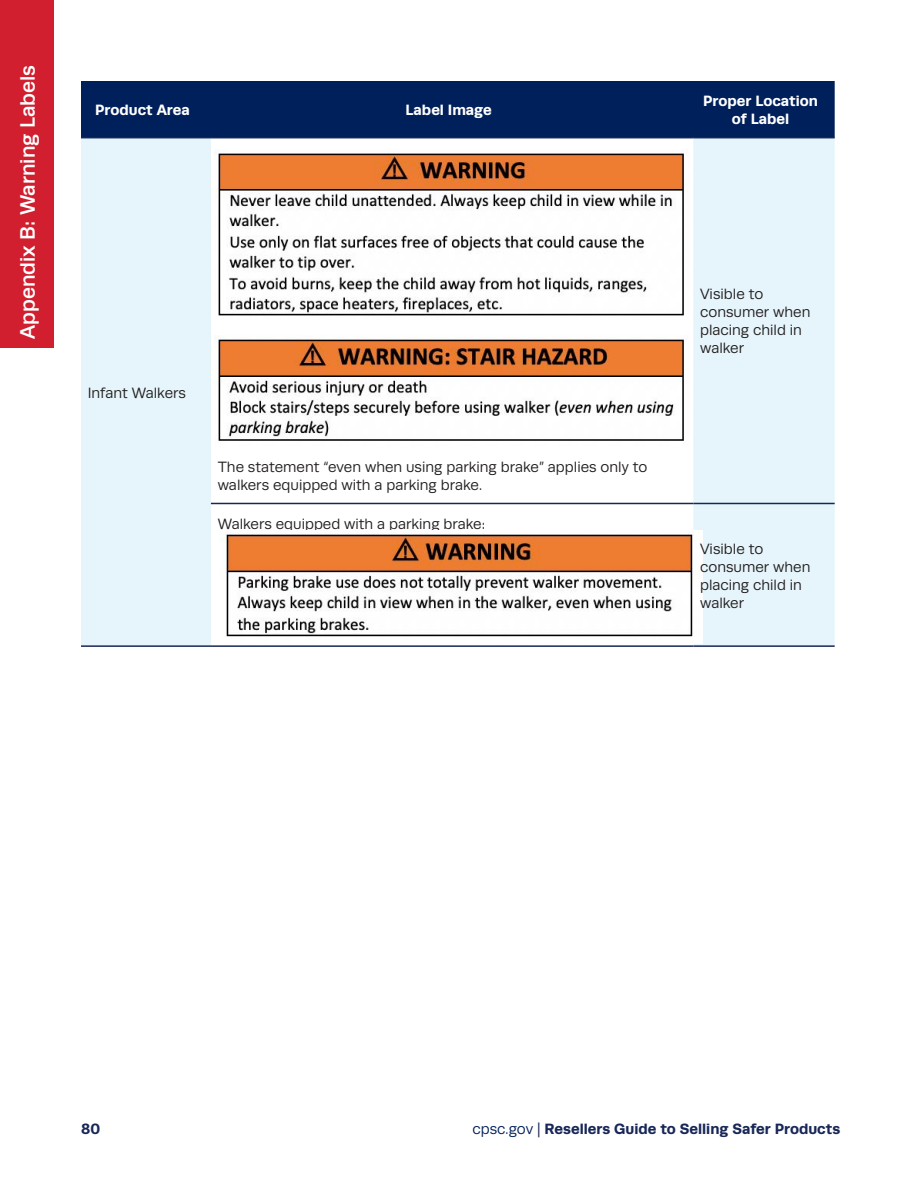
<style>
.page{position:relative;width:918px;height:1188px;background:#fff}
.page>*{position:absolute;margin:0;border:0;box-sizing:border-box;transform-origin:0 0}
.t1{font:500 21px "Runda";color:#fff}
.Table_Body_Text{font:15px/18px "Runda";color:#221e1f}
.t2{font:700 15px "Runda";color:#182757}
.Table_Header{font:700 15px/18px "Runda";color:#fff;text-align:center}
.s1{font-weight:400;color:#00205b}
.s2{font-weight:400}
</style>
<div class="page">
<div style="left:81px;top:81px;width:754px;height:56px;background:#00205b"></div>
<svg style="left:81px;top:138px;width:754px;height:507px;fill:#e6f5fb"></svg>
<hr style="left:211px;top:503px;width:482px;height:1px;background:#182757">
<hr style="left:693px;top:503px;width:142px;height:1px;background:#182757">
<hr style="left:81px;top:645px;width:130px;height:2px;background:#182757">
<hr style="left:211px;top:645px;width:482px;height:2px;background:#182757">
<hr style="left:693px;top:645px;width:142px;height:2px;background:#182757">
<hr style="left:81px;top:137px;width:130px;height:1px;background:#182757">
<hr style="left:211px;top:137px;width:482px;height:1px;background:#182757">
<hr style="left:693px;top:137px;width:142px;height:1px;background:#182757">
<img style="left:220px;top:531px;width:483px;height:112px">
<img style="left:214px;top:335px;width:476px;height:111px">
<img style="left:214px;top:149px;width:476px;height:171px">
<div style="left:0;top:0;width:54px;height:348px;background:#d21f2f"></div>
<h1 class="t1" style="left:16px;top:339px;width:276px;rotate:-90deg">Appendix B: Warning Labels</h1>
<p class="Table_Header" style="left:95px;top:101px;width:96px">Product Area</p>
<p class="Table_Header" style="left:406px;top:101px;width:88px">Label Image</p>
<p class="Table_Header" style="left:703px;top:92px;width:116px">Proper Location of Label</p>
<p class="Table_Body_Text" style="left:88px;top:384px;width:100px">Infant Walkers</p>
<p class="Table_Body_Text" style="left:218px;top:458px;width:431px">The statement “even when using parking brake” applies only to walkers equipped with a parking brake.</p>
<p class="Table_Body_Text" style="left:218px;top:514px;width:269px">Walkers equipped with a parking brake:</p>
<p class="Table_Body_Text" style="left:700px;top:285px;width:112px">Visible to consumer when placing child in walker</p>
<p class="Table_Body_Text" style="left:700px;top:540px;width:112px">Visible to consumer when placing child in walker</p>
<p class="t2" style="left:81px;top:1120px;width:20px">80</p>
<p class="t2" style="left:473px;top:1120px;width:369px"><span class="s1">cpsc.gov</span> <span class="s2">|</span> Resellers Guide to Selling Safer Products</p>
</div>
